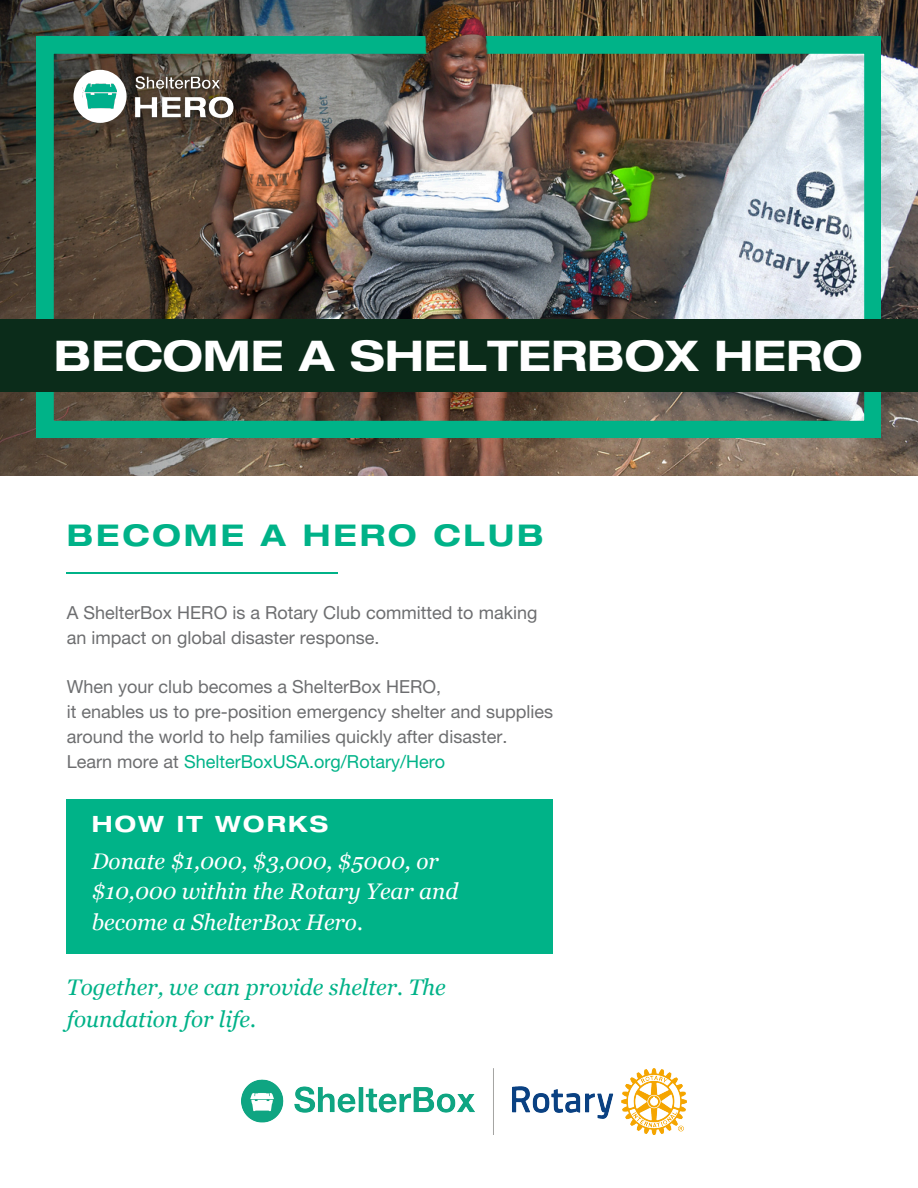
<style>
.page{position:relative;width:918px;height:1188px;background:#fff}
.page>*{position:absolute;margin:0;border:0;box-sizing:border-box;transform-origin:0 0}
.t1{font:700 expanded 42.3px "Helvetica Neue LT Std";color:#fff}
.t2{font:700 expanded 30px "Helvetica Neue LT Std";letter-spacing:.095em;color:#00b288}
.t3{font:italic 22.5px/30.3px "Georgia";color:#fff}
.t4{font:italic 22.5px/31.5px "Georgia";color:#00b288}
.t5{font:700 expanded 22.5px "Helvetica Neue LT Std";letter-spacing:.095em;color:#fff}
.t6{font:18px/24.8px "Helvetica Neue LT Std";color:#6d6e70}
.s1{color:#00b388}
</style>
<div class="page">
<img style="left:0;top:0;width:918px;height:476px">
<img style="left:0;top:0;width:541px;height:475px">
<svg style="left:37px;top:37px;width:844px;height:400px;background:#6b9083"></svg>
<img style="left:241px;top:1069px;width:446px;height:65px">
<hr style="left:67px;top:572px;width:271px;height:2px;background:#00b288">
<div style="left:67px;top:799px;width:486px;height:155px;background:#00b388"></div>
<img style="left:160px;top:0;width:521px;height:397px">
<div style="left:0;top:319px;width:918px;height:72px;background:#0b2c1a"></div>
<div style="left:73px;top:70px;width:54px;height:53px;background:#fff;border-radius:50%"></div>
<img style="left:83px;top:83px;width:34px;height:26px">
<img style="left:122px;top:84px;width:125px;height:48px">
<img style="left:127px;top:68px;width:101px;height:31px">
<h4 class="t1" style="left:54px;top:341px;width:810px">BECOME A SHELTERBOX HERO</h4>
<p class="t2" style="left:67px;top:524px;width:479px">BECOME A HERO CLUB</p>
<h2 class="t6" style="left:67px;top:603px;width:472px">A ShelterBox HERO is a Rotary Club committed to making an impact on global disaster response.</h2>
<p class="t6" style="left:67px;top:677px;width:376px">When your club becomes a ShelterBox HERO,</p>
<p class="t6" style="left:67px;top:702px;width:488px">it enables us to pre-position emergency shelter and supplies around the world to help families quickly after disaster.<br>Learn more at <span class="s1">ShelterBoxUSA.org/Rotary/Hero</span></p>
<h4 class="t5" style="left:92px;top:816px;width:238px">HOW IT WORKS</h4>
<p class="t3" style="left:92px;top:846px;width:368px">Donate $1,000, $3,000, $5000, or $10,000 within the Rotary Year and become a ShelterBox Hero.</p>
<h1 class="t4" style="left:67px;top:972px;width:381px">Together, we can provide shelter. The foundation for life.</h1>
</div>
